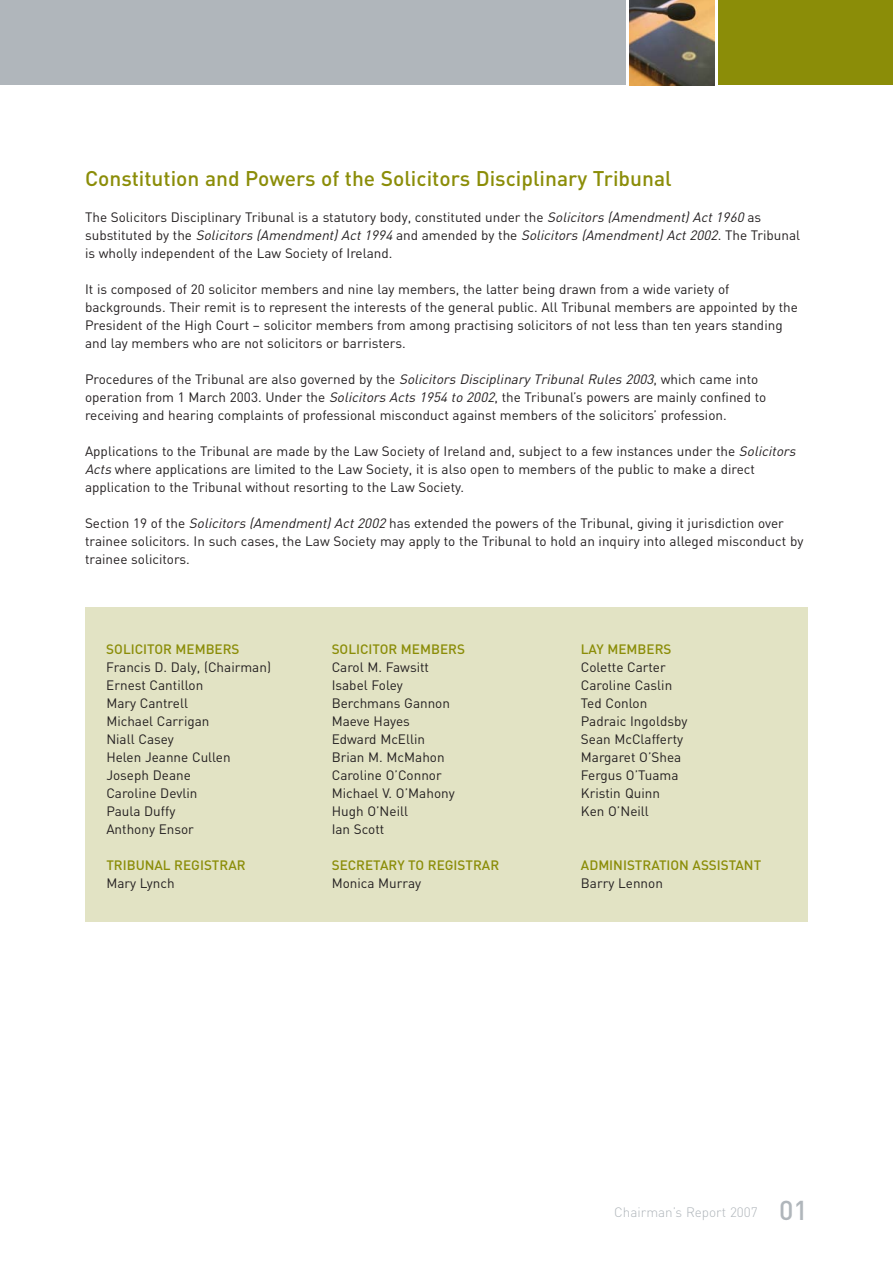
<style>
.page{position:relative;width:893px;height:1263px;background:#fff}
.page>*{position:absolute;margin:0;border:0;box-sizing:border-box;transform-origin:0 0}
.t1{font:500 21px "DIN";color:#8b8d08}
.t2{font:13.5px/18px "DIN";color:#231f20}
.t3{font:500 13.5px "DIN";color:#8b8d08}
.t4{font:300 13.5px "DIN";color:#b0b6bb}
.s1{font-style:italic}
.s2{font-weight:500;font-size:27px}
</style>
<div class="page">
<div style="left:85px;top:607px;width:723px;height:314px;background:#e2e3c4"></div>
<img style="left:629px;top:0;width:85px;height:85px">
<div style="left:719px;top:0;width:174px;height:85px;background:#8b8d08"></div>
<div style="left:0;top:0;width:625px;height:85px;background:#b0b6bb"></div>
<h1 class="t1" style="left:85px;top:171px;width:588px">Constitution and Powers of the Solicitors Disciplinary Tribunal</h1>
<p class="t2" style="left:85px;top:210px;width:717px">The Solicitors Disciplinary Tribunal is a statutory body, constituted under the <span class="s1">Solicitors (Amendment) Act 1960</span>as<br>s u b s t i t u t e d by t h e <span class="s1">Solicitors (Amendment) Act 1994</span> a n d a m e n d e d by t h e <span class="s1">Solicitors (Amendment) Act 2002</span>. T h e Tr i b u n a l is wholly independent of the Law Society of Ireland.</p>
<p class="t2" style="left:85px;top:282px;width:714px">It is composed of 20 solicitor members and nine lay members, the latter being drawn from a wide variety of backgrounds. Their remit is to represent the interests of the general public. All Tribunal members are appointed by the President of the High Court – solicitor members from among practising solicitors of not less than ten years standing and lay members who are not solicitors or barristers.</p>
<p class="t2" style="left:85px;top:372px;width:683px">Procedures of the Tribunal are also governed by the <span class="s1">Solicitors Disciplinary Tribunal Rules 2003</span>, which came into operation from 1 March 2003. Under the <span class="s1">Solicitors Acts 1954 to 2002</span>, the Tribunal’s powers are mainly confined to receiving and hearing complaints of professional misconduct against members of the solicitors’ profession.</p>
<p class="t2" style="left:85px;top:444px;width:715px">Applications to the Tribunal are made by the Law Society of Ireland and, subject to a few instances under the <span class="s1">Solicitors<br>Acts</span>where applications are limited to the Law Society, it is also open to members of the public to make a direct application to the Tribunal without resorting to the Law Society.</p>
<p class="t2" style="left:85px;top:516px;width:720px">Section 19 of the <span class="s1">Solicitors (Amendment) Act 2002</span>has extended the powers of the Tribunal, giving it jurisdiction over trainee solicitors. In such cases, the Law Society may apply to the Tribunal to hold an inquiry into alleged misconduct by trainee solicitors.</p>
<p class="t3" style="left:106px;top:644px;width:135px">SOLICITOR MEMBERS</p>
<p class="t3" style="left:332px;top:644px;width:135px">SOLICITOR MEMBERS</p>
<p class="t3" style="left:581px;top:644px;width:92px">LAY MEMBERS</p>
<p class="t2" style="left:106px;top:660px;width:166px">Francis D. Daly, (Chairman)</p>
<p class="t2" style="left:332px;top:660px;width:99px">Carol M. Fawsitt</p>
<p class="t2" style="left:581px;top:660px;width:86px">Colette Carter</p>
<p class="t2" style="left:106px;top:678px;width:98px">Ernest Cantillon</p>
<p class="t2" style="left:332px;top:678px;width:73px">Isabel Foley</p>
<p class="t2" style="left:581px;top:678px;width:93px">Caroline Caslin</p>
<p class="t2" style="left:106px;top:696px;width:83px">Mary Cantrell</p>
<p class="t2" style="left:332px;top:696px;width:120px">Berchmans Gannon</p>
<p class="t2" style="left:581px;top:696px;width:68px">Ted Conlon</p>
<p class="t2" style="left:106px;top:714px;width:105px">Michael Carrigan</p>
<p class="t2" style="left:332px;top:714px;width:80px">Maeve Hayes</p>
<p class="t2" style="left:581px;top:714px;width:108px">Padraic Ingoldsby</p>
<p class="t2" style="left:106px;top:732px;width:69px">Niall Casey</p>
<p class="t2" style="left:332px;top:732px;width:95px">Edward McEllin</p>
<p class="t2" style="left:581px;top:732px;width:104px">Sean McClafferty</p>
<p class="t2" style="left:106px;top:750px;width:126px">Helen Jeanne Cullen</p>
<p class="t2" style="left:332px;top:750px;width:114px">Brian M. McMahon</p>
<p class="t2" style="left:581px;top:750px;width:102px">Margaret O’Shea</p>
<p class="t2" style="left:106px;top:768px;width:86px">Joseph Deane</p>
<p class="t2" style="left:332px;top:768px;width:112px">Caroline O’Connor</p>
<p class="t2" style="left:581px;top:768px;width:99px">Fergus O’Tuama</p>
<p class="t2" style="left:106px;top:786px;width:93px">Caroline Devlin</p>
<p class="t2" style="left:332px;top:786px;width:125px">Michael V. O’Mahony</p>
<p class="t2" style="left:581px;top:786px;width:81px">Kristin Quinn</p>
<p class="t2" style="left:106px;top:804px;width:71px">Paula Duffy</p>
<p class="t2" style="left:332px;top:804px;width:78px">Hugh O’Neill</p>
<p class="t2" style="left:581px;top:804px;width:70px">Ken O’Neill</p>
<p class="t2" style="left:106px;top:822px;width:89px">Anthony Ensor</p>
<p class="t2" style="left:332px;top:822px;width:54px">Ian Scott</p>
<p class="t3" style="left:106px;top:860px;width:141px">TRIBUNAL REGISTRAR</p>
<p class="t3" style="left:332px;top:860px;width:169px">SECRETARY TO REGISTRAR</p>
<p class="t3" style="left:581px;top:860px;width:182px">ADMINISTRATION ASSISTANT</p>
<p class="t2" style="left:106px;top:876px;width:70px">Mary Lynch</p>
<p class="t2" style="left:332px;top:876px;width:91px">Monica Murray</p>
<p class="t2" style="left:581px;top:876px;width:84px">Barry Lennon</p>
<p class="t4" style="left:614px;top:1207px;width:195px">Chairman’s Report 2007 <span class="s2">01</span></p>
</div>
